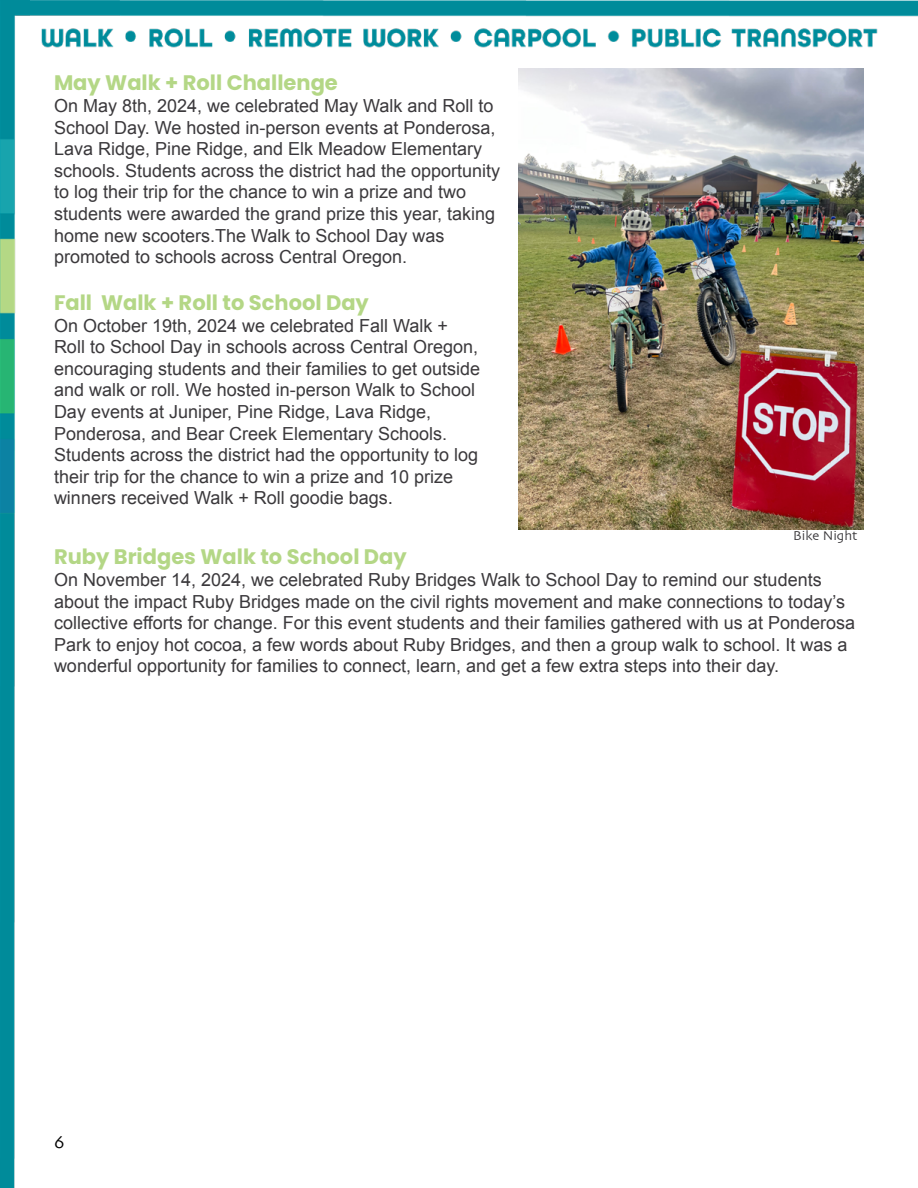
<style>
.page{position:relative;width:918px;height:1188px;background:#fff}
.page>*{position:absolute;margin:0;border:0;box-sizing:border-box;transform-origin:0 0}
.t1{font:700 21px "Poppins";color:#b4d786}
.t2{font:18px/21.6px "Arial";color:#3b393c}
.t3{font:18px "Skia";color:#000}
.t4{font:13.5px "Skia";color:#3b393c}
.s1{font-family:"Skia"}
</style>
<div class="page">
<img style="left:0;top:0;width:918px;height:1188px">
<img style="left:518px;top:68px;width:346px;height:461px">
<p class="t1" style="left:54px;top:71px;width:285px">May Walk + Roll Challenge</p>
<p class="t2" style="left:54px;top:95px;width:448px">On May 8th, 2024, we celebrated May Walk and Roll to School Day. We hosted in-person events at Ponderosa, Lava Ridge, Pine Ridge, and Elk Meadow Elementary schools. Students across the district had the opportunity to log their trip for the chance to win a prize and two students were awarded the grand prize this year, taking home new scooters.The Walk to School Day was promoted to schools across Central Oregon.</p>
<p class="t1" style="left:54px;top:290px;width:316px">Fall Walk + Roll to School Day</p>
<p class="t2" style="left:54px;top:315px;width:428px">On October 19th, 2024 we celebrated Fall Walk + Roll to School Day in schools across Central Oregon, encouraging students and their families to get outside and walk or roll. We hosted in-person Walk to School Day events at Juniper, Pine Ridge, Lava Ridge, Ponderosa, and Bear Creek Elementary Schools.<br>Students across the district had the opportunity to log their trip for the chance to win a prize and 10 prize winners received Walk + Roll goodie bags<span class="s1">.</span></p>
<p class="t1" style="left:54px;top:545px;width:354px">Ruby Bridges Walk to School Day</p>
<p class="t2" style="left:54px;top:569px;width:803px">On November 14, 2024, we celebrated Ruby Bridges Walk to School Day to remind our students about the impact Ruby Bridges made on the civil rights movement and make connections to today’s collective efforts for change. For this event students and their families gathered with us at Ponderosa Park to enjoy hot cocoa, a few words about Ruby Bridges, and then a group walk to school. It was a wonderful opportunity for families to connect, learn, and get a few extra steps into their day.</p>
<p class="t4" style="left:793px;top:527px;width:66px">Bike Night</p>
<p class="t3" style="left:54px;top:1132px;width:12px">6</p>
</div>
